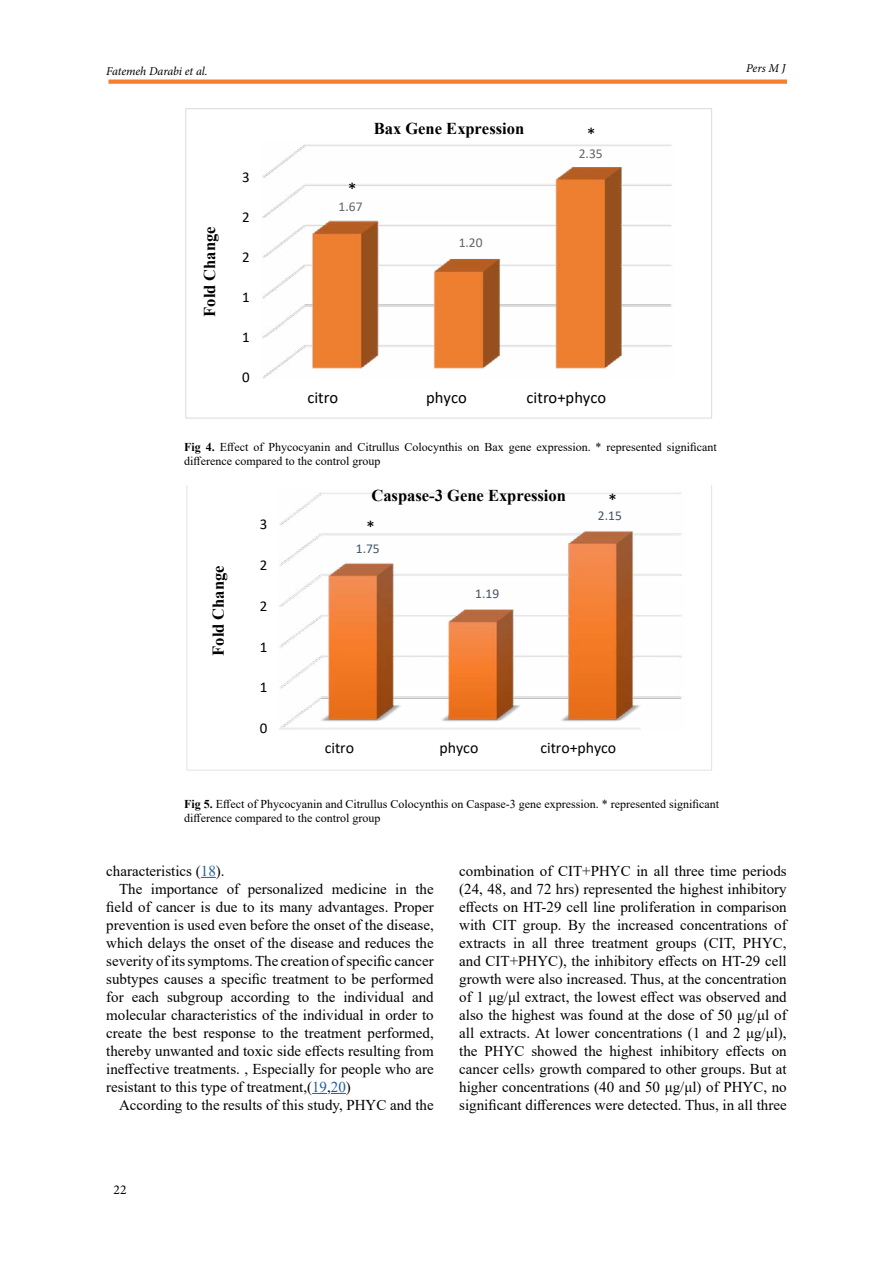
<style>
.page{position:relative;width:893px;height:1263px;background:#fff}
.page>*{position:absolute;margin:0;border:0;box-sizing:border-box;transform-origin:0 0}
.t1{font:18px "Calibri";color:#000}
.t2{font:700 16.5px "Times New Roman";color:#000}
.t3{font:16.5px "Calibri";color:#000}
.t4{font:15.9px "Calibri";color:#000}
.t5{font:15px/18px "Times New Roman";color:#000;text-align:justify}
.t6{font:15px "Calibri";color:#000}
.t7{font:13.5px "Calibri";color:#44546a}
.t8{font:13.5px "Calibri";color:#636467}
.t9{font:13.5px "Minion Pro";color:#000}
.t10{font:12px/14.4px "Times New Roman";color:#000}
.t11{font:italic 12px "Minion Pro";letter-spacing:-.01em;color:#000}
.s1{font-weight:700}
.s2{color:#215e9e}
</style>
<div class="page">
<svg style="left:108px;top:80px;width:679px;height:4px;background:#f5863b"></svg>
<svg style="left:201px;top:877px;width:15px;height:1px"></svg>
<svg style="left:312px;top:1093px;width:34px;height:1px"></svg>
<svg style="left:186px;top:486px;width:526px;height:285px"></svg>
<img style="left:262px;top:144px;width:410px;height:235px">
<div style="left:185px;top:109px;width:527px;height:310px;border:1px solid #dcddde"></div>
<p class="t11" style="left:106px;top:63px;width:103px">Fatemeh Darabi et al.</p>
<p class="t11" style="left:746px;top:60px;width:41px">Pers M J</p>
<p class="t2" style="left:198px;top:317px;width:92px;rotate:-90deg">Fold Change</p>
<p class="t6" style="left:242px;top:167px;width:9px">3</p>
<p class="t6" style="left:242px;top:207px;width:9px">2</p>
<p class="t6" style="left:242px;top:247px;width:9px">2</p>
<p class="t6" style="left:242px;top:287px;width:9px">1</p>
<p class="t6" style="left:242px;top:327px;width:9px">1</p>
<p class="t6" style="left:242px;top:366px;width:9px">0</p>
<p class="t2" style="left:374px;top:116px;width:152px">Bax Gene Expression</p>
<p class="t1" style="left:348px;top:176px;width:10px">*</p>
<p class="t8" style="left:339px;top:197px;width:25px">1.67</p>
<p class="t8" style="left:459px;top:233px;width:25px">1.20</p>
<p class="t1" style="left:587px;top:121px;width:10px">*</p>
<p class="t8" style="left:579px;top:144px;width:26px">2.35</p>
<p class="t3" style="left:307px;top:386px;width:32px">citro</p>
<p class="t3" style="left:426px;top:386px;width:42px">phyco</p>
<p class="t3" style="left:527px;top:386px;width:81px">citro+phyco</p>
<p class="t10" style="left:184px;top:439px;width:534px"><span class="s1">Fig 4.</span> Effect of Phycocyanin and Citrullus Colocynthis on Bax gene expression. * represented significant difference compared to the control group</p>
<p class="t2" style="left:207px;top:656px;width:92px;rotate:-90deg">Fold Change</p>
<p class="t6" style="left:260px;top:514px;width:9px">3</p>
<p class="t6" style="left:260px;top:555px;width:9px">2</p>
<p class="t6" style="left:260px;top:595px;width:9px">2</p>
<p class="t6" style="left:260px;top:636px;width:9px">1</p>
<p class="t6" style="left:260px;top:677px;width:9px">1</p>
<p class="t6" style="left:260px;top:718px;width:9px">0</p>
<p class="t2" style="left:371px;top:484px;width:196px">Caspase-3 Gene Expression</p>
<p class="t1" style="left:608px;top:487px;width:10px">*</p>
<p class="t1" style="left:366px;top:515px;width:10px">*</p>
<p class="t7" style="left:356px;top:539px;width:25px">1.75</p>
<p class="t7" style="left:475px;top:584px;width:25px">1.19</p>
<p class="t7" style="left:598px;top:506px;width:25px">2.15</p>
<p class="t4" style="left:325px;top:737px;width:31px">citro</p>
<p class="t4" style="left:440px;top:737px;width:40px">phyco</p>
<p class="t4" style="left:540px;top:737px;width:77px">citro+phyco</p>
<p class="t10" style="left:184px;top:796px;width:536px"><span class="s1">Fig 5.</span> Effect of Phycocyanin and Citrullus Colocynthis on Caspase-3 gene expression. * represented significant difference compared to the control group</p>
<p class="t5" style="left:106px;top:861px;width:120px">characteristics (<span class="s2">18</span>).</p>
<p class="t5" style="left:119px;top:879px;width:316px">The importance of personalized medicine in the</p>
<p class="t5" style="left:106px;top:897px;width:329px">field of cancer is due to its many advantages. Proper</p>
<p class="t5" style="left:106px;top:915px;width:329px">prevention is used even before the onset of the disease,</p>
<p class="t5" style="left:106px;top:933px;width:329px">which delays the onset of the disease and reduces the</p>
<p class="t5" style="left:106px;top:951px;width:329px">severity of its symptoms. The creation of specific cancer</p>
<p class="t5" style="left:106px;top:969px;width:329px">subtypes causes a specific treatment to be performed</p>
<p class="t5" style="left:106px;top:987px;width:329px">for each subgroup according to the individual and</p>
<p class="t5" style="left:106px;top:1005px;width:329px">molecular characteristics of the individual in order to</p>
<p class="t5" style="left:106px;top:1023px;width:329px">create the best response to the treatment performed,</p>
<p class="t5" style="left:106px;top:1041px;width:329px">thereby unwanted and toxic side effects resulting from</p>
<p class="t5" style="left:106px;top:1059px;width:329px">ineffective treatments. , Especially for people who are</p>
<p class="t5" style="left:106px;top:1077px;width:246px">resistant to this type of treatment,(<span class="s2">19</span>,<span class="s2">20</span>)</p>
<p class="t5" style="left:119px;top:1095px;width:316px">According to the results of this study, PHYC and the</p>
<p class="t5" style="left:459px;top:861px;width:329px">combination of CIT+PHYC in all three time periods (24, 48, and 72 hrs) represented the highest inhibitory effects on HT-29 cell line proliferation in comparison with CIT group. By the increased concentrations of extracts in all three treatment groups (CIT, PHYC, and CIT+PHYC), the inhibitory effects on HT-29 cell growth were also increased. Thus, at the concentration of 1 μg/μl extract, the lowest effect was observed and also the highest was found at the dose of 50 μg/μl of all extracts. At lower concentrations (1 and 2 μg/μl), the PHYC showed the highest inhibitory effects on cancer cells› growth compared to other groups. But at higher concentrations (40 and 50 μg/μl) of PHYC, no significant differences were detected. Thus, in all three</p>
<p class="t9" style="left:114px;top:1181px;width:14px">22</p>
</div>
